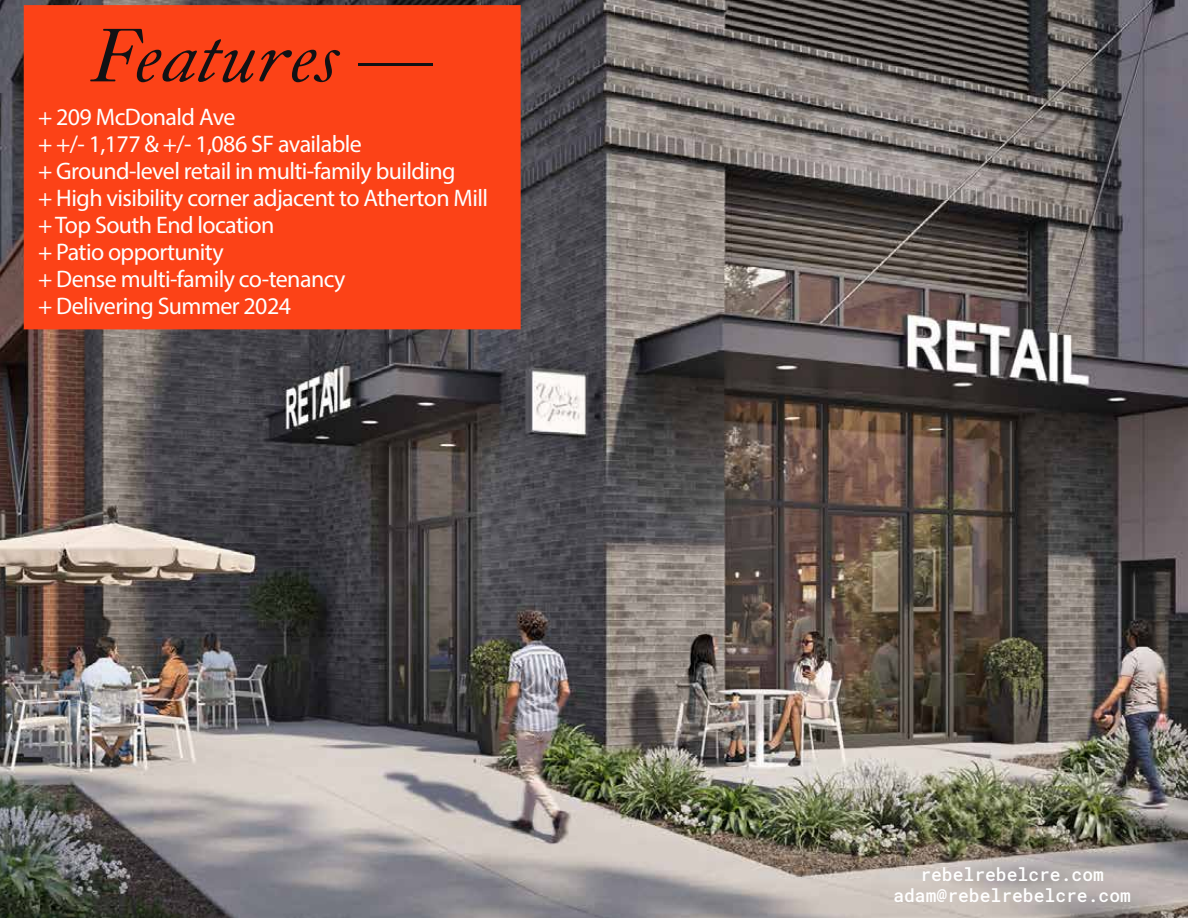
<style>
.page{position:relative;width:1188px;height:918px;background:#fff}
.page>*{position:absolute;margin:0;border:0;box-sizing:border-box;transform-origin:0 0}
.t1{font:italic 75px "LTC Caslon Pro";color:#121114}
.t2{font:24px/27px "Myriad Pro";letter-spacing:-.025em;color:#fff}
.t3{font:500 18px/21.6px "Roboto Mono";color:#fff;text-align:center}
</style>
<div class="page">
<img style="left:0;top:0;width:1188px;height:918px">
<div style="left:28px;top:10px;width:488px;height:315px;background:#fc4217"></div>
<div style="left:24px;top:5px;width:497px;height:324px;border:9px solid #fc4217"></div>
<h1 class="t1" style="left:93px;top:16px;width:341px">Features —</h1>
<p class="t2" style="left:38px;top:103px;width:452px">+ 209 McDonald Ave<br>+ +/- 1,177 &amp; +/- 1,086 SF available<br>+ Ground-level retail in multi-family building<br>+ High visibility corner adjacent to Atherton Mill + Top South End location<br>+ Patio opportunity<br>+ Dense multi-family co-tenancy<br>+ Delivering Summer 2024</p>
<p class="t3" style="left:893px;top:863px;width:239px">rebelrebelcre.com adam@rebelrebelcre.com</p>
</div>
